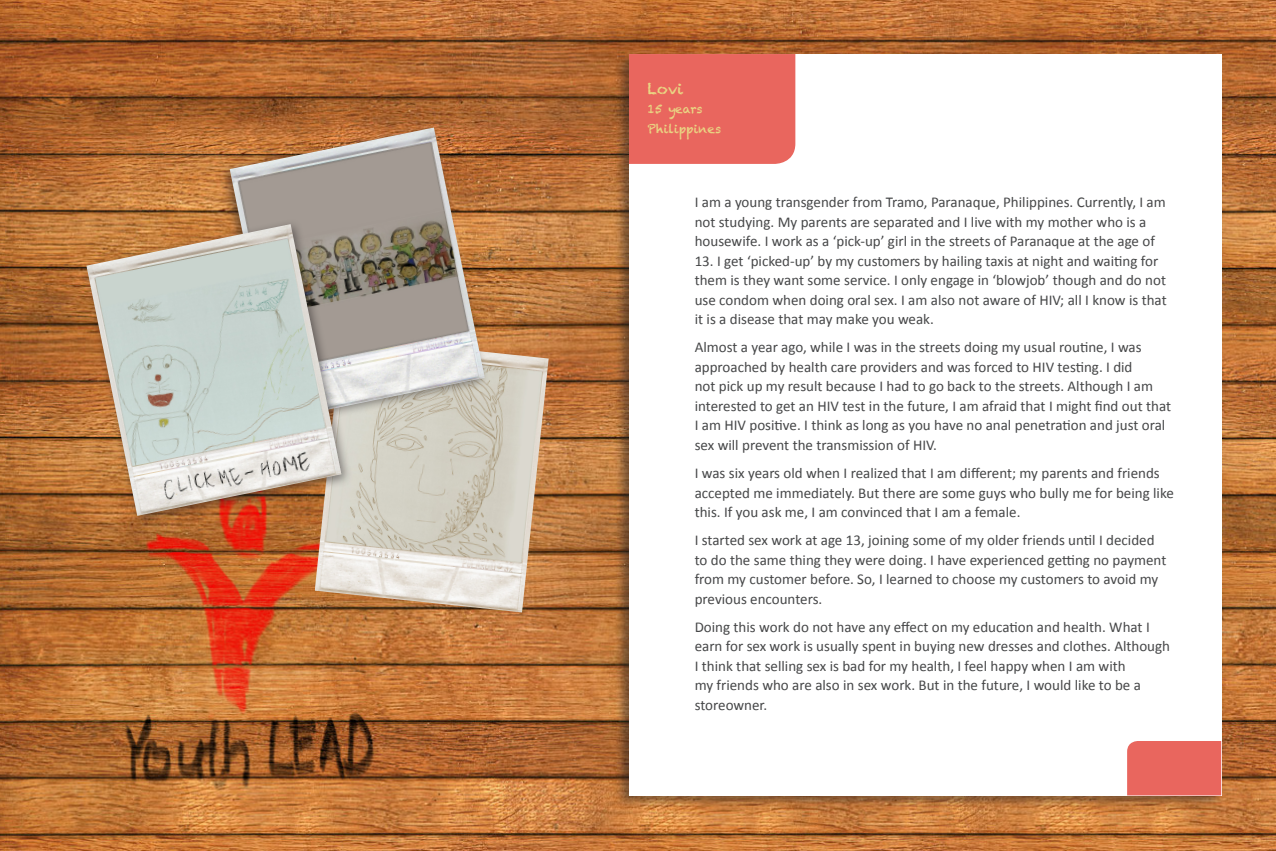
<style>
.page{position:relative;width:1276px;height:851px;background:#fff}
.page>*{position:absolute;margin:0;border:0;box-sizing:border-box;transform-origin:0 0}
.Body{font:15px/19.5px "Calibri";color:#464748}
.heading{font:15px "Chalkduster";color:#ead884}
.heading-2{font:12px "Chalkduster";color:#ead884}
</style>
<div class="page">
<img style="left:0;top:0;width:1276px;height:850px">
<div style="left:613px;top:50px;width:610px;height:760px;background:#231f20;opacity:.5"></div>
<div style="left:629px;top:54px;width:592px;height:741px;background:#fff"></div>
<img style="left:315px;top:337px;width:234px;height:275px">
<div style="left:218px;top:121px;width:271px;height:309px;background:#231f20;opacity:.5"></div>
<img style="left:230px;top:127px;width:255px;height:292px">
<div style="left:80px;top:219px;width:272px;height:308px;background:#231f20;opacity:.51"></div>
<img style="left:86px;top:224px;width:255px;height:291px">
<div style="left:629px;top:54px;width:166px;height:110px;background:#e9665e"></div>
<div style="left:1127px;top:741px;width:94px;height:54px;background:#e9665e"></div>
<p class="heading" style="left:647px;top:80px;width:37px">Lovi</p>
<p class="heading-2" style="left:647px;top:102px;width:57px">15 years</p>
<p class="heading-2" style="left:647px;top:121px;width:75px">Philippines</p>
<p class="Body" style="left:694px;top:192px;width:472px">I am a young transgender from Tramo, Paranaque, Philippines. Currently, I am not studying. My parents are separated and I live with my mother who is a housewife. I work as a ‘pick-up’ girl in the streets of Paranaque at the age of</p>
<p class="Body" style="left:694px;top:251px;width:473px">13. I get ‘picked-up’ by my customers by hailing taxis at night and waiting for them is they want some service. I only engage in ‘blowjob’ though and do not use condom when doing oral sex. I am also not aware of HIV; all I know is that it is a disease that may make you weak.</p>
<p class="Body" style="left:694px;top:337px;width:478px">Almost a year ago, while I was in the streets doing my usual routine, I was approached by health care providers and was forced to HIV testing. I did<br>not pick up my result because I had to go back to the streets. Although I am interested to get an HIV test in the future, I am afraid that I might find out that I am HIV positive. I think as long as you have no anal penetration and just oral sex will prevent the transmission of HIV.</p>
<p class="Body" style="left:694px;top:463px;width:480px">I was six years old when I realized that I am different; my parents and friends accepted me immediately. But there are some guys who bully me for being like this. If you ask me, I am convinced that I am a female.</p>
<p class="Body" style="left:694px;top:530px;width:473px">I started sex work at age 13, joining some of my older friends until I decided to do the same thing they were doing. I have experienced getting no payment from my customer before. So, I learned to choose my customers to avoid my previous encounters.</p>
<p class="Body" style="left:694px;top:616px;width:477px">Doing this work do not have any effect on my education and health. What I earn for sex work is usually spent in buying new dresses and clothes. Although I think that selling sex is bad for my health, I feel happy when I am with<br>my friends who are also in sex work. But in the future, I would like to be a storeowner.</p>
</div>
